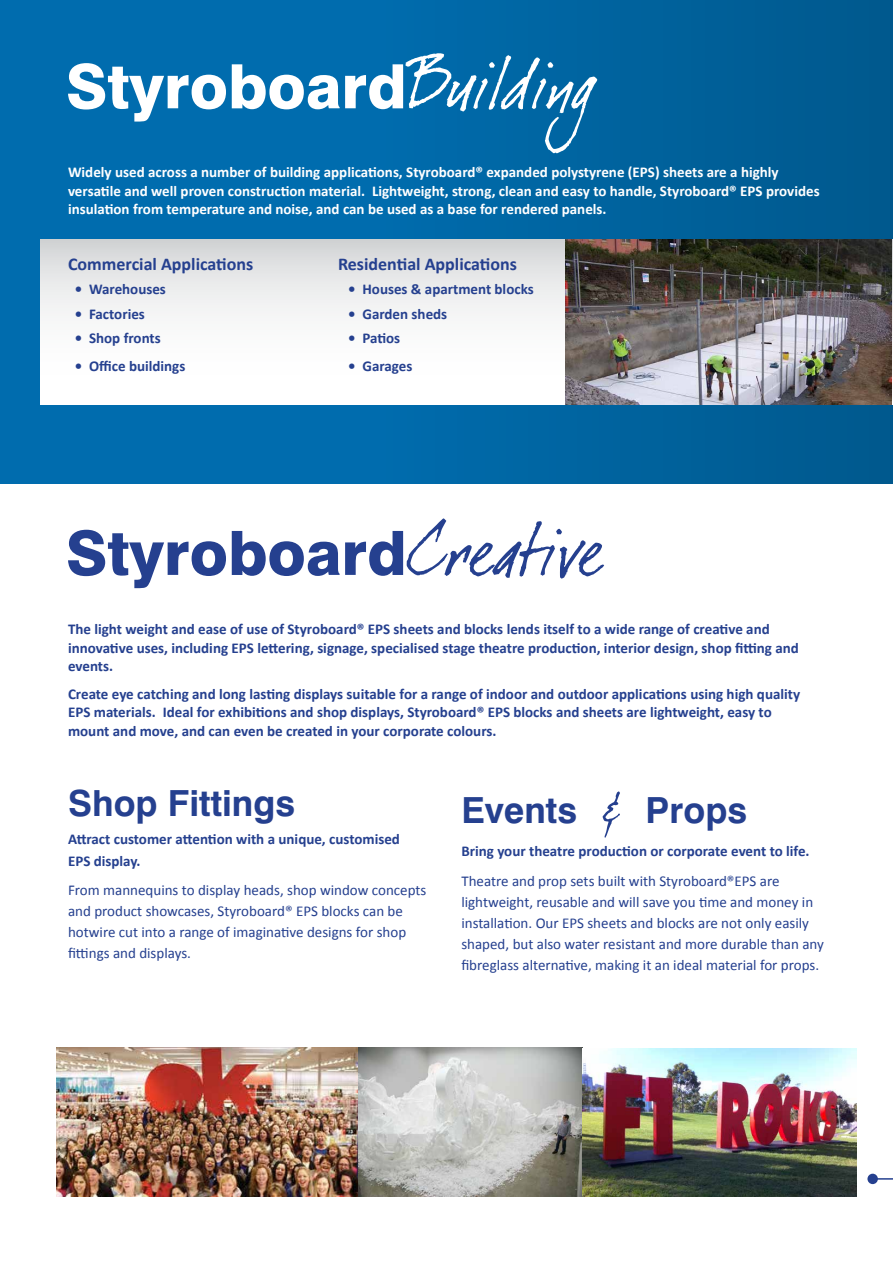
<style>
.page{position:relative;width:893px;height:1263px;background:#fff}
.page>*{position:absolute;margin:0;border:0;box-sizing:border-box;transform-origin:0 0}
.t1{font:700 36px "Swiss 721 BT";color:#25408f}
.t2{font:700 18px "Calibri";color:#25408f}
.t3{font:700 15px/18.6px "Calibri";color:#25408f}
.t4{font:15px/21px "Calibri";color:#25408f}
.t5{font:700 15px/18.6px "Calibri";color:#fff}
</style>
<div class="page">
<div style="left:0;top:0;width:893px;height:484px;background:linear-gradient(to right,#0272b7,#015c92)"></div>
<div style="left:40px;top:239px;width:853px;height:165px;background:linear-gradient(to bottom,#dbddde,#fff)"></div>
<svg style="left:603px;top:791px;width:17px;height:47px"></svg>
<img style="left:56px;top:1048px;width:800px;height:149px">
<svg style="left:68px;top:530px;width:158px;height:58px"></svg>
<svg style="left:232px;top:518px;width:372px;height:60px"></svg>
<svg style="left:68px;top:63px;width:158px;height:59px"></svg>
<svg style="left:232px;top:53px;width:365px;height:100px"></svg>
<img style="left:566px;top:239px;width:325px;height:165px">
<hr style="left:871px;top:1178px;width:22px;height:2px;background:#25408f">
<div style="left:867px;top:1174px;width:11px;height:10px;background:#25408f;border-radius:50%"></div>
<p class="t5" style="left:68px;top:163px;width:753px">Widely used across a number of building applications, Styroboard® expanded polystyrene (EPS) sheets are a highly versatile and well proven construction material. Lightweight, strong, clean and easy to handle, Styroboard® EPS provides insulation from temperature and noise, and can be used as a base for rendered panels.</p>
<p class="t2" style="left:68px;top:252px;width:187px">Commercial Applications</p>
<p class="t2" style="left:338px;top:252px;width:180px">Residential Applications</p>
<p class="t3" style="left:75px;top:280px;width:93px">• Warehouses</p>
<p class="t3" style="left:348px;top:280px;width:187px">• Houses &amp; apartment blocks</p>
<p class="t3" style="left:75px;top:304px;width:72px">• Factories</p>
<p class="t3" style="left:348px;top:304px;width:101px">• Garden sheds</p>
<p class="t3" style="left:75px;top:329px;width:87px">• Shop fronts</p>
<p class="t3" style="left:348px;top:329px;width:54px">• Patios</p>
<p class="t3" style="left:75px;top:356px;width:112px">• Office buildings</p>
<p class="t3" style="left:348px;top:356px;width:66px">• Garages</p>
<p class="t3" style="left:68px;top:620px;width:732px">The light weight and ease of use of Styroboard® EPS sheets and blocks lends itself to a wide range of creative and innovative uses, including EPS lettering, signage, specialised stage theatre production, interior design, shop fitting and events.</p>
<p class="t3" style="left:68px;top:684px;width:734px">Create eye catching and long lasting displays suitable for a range of indoor and outdoor applications using high quality<br>EPS materials. Ideal for exhibitions and shop displays, Styroboard® EPS blocks and sheets are lightweight, easy to mount and move, and can even be created in your corporate colours.</p>
<h1 class="t1" style="left:68px;top:782px;width:228px">Shop Fittings</h1>
<p class="t3" style="left:68px;top:828px;width:333px;line-height:21.6px">Attract customer attention with a unique, customised<br>EPS display.</p>
<p class="t4" style="left:68px;top:879px;width:360px">From mannequins to display heads, shop window concepts and product showcases, Styroboard® EPS blocks can be hotwire cut into a range of imaginative designs for shop fittings and displays.</p>
<h1 class="t1" style="left:461px;top:788px;width:117px">Events</h1>
<h1 class="t1" style="left:646px;top:788px;width:103px">Props</h1>
<p class="t3" style="left:461px;top:842px;width:350px">Bring your theatre production or corporate event to life.</p>
<p class="t4" style="left:461px;top:870px;width:364px">Theatre and prop sets built with Styroboard®EPS are lightweight, reusable and will save you time and money in installation. Our EPS sheets and blocks are not only easily shaped, but also water resistant and more durable than any fibreglass alternative, making it an ideal material for props.</p>
</div>
